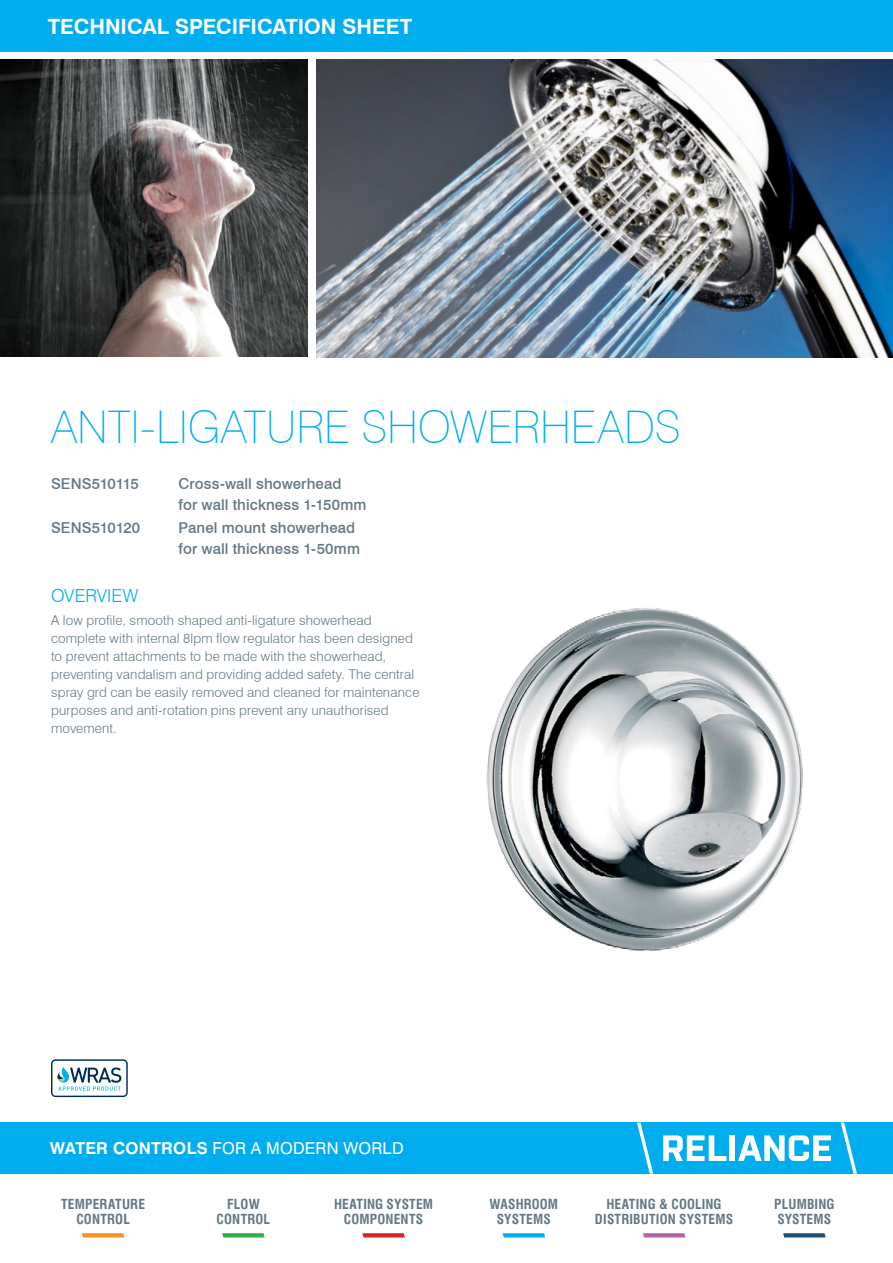
<style>
.page{position:relative;width:893px;height:1263px;background:#fff}
.page>*{position:absolute;margin:0;border:0;box-sizing:border-box;transform-origin:0 0}
.t1{font:100 45px "Swiss 721 BT";letter-spacing:-.005em;color:#00aeef}
.t2{font:700 21px "Swiss 721 BT";color:#fff}
.t3{font:300 18px "Swiss 721 BT";color:#00aeef}
.t4{font:16.5px "Swiss 721 BT";letter-spacing:.01em;color:#fff}
.t5{font:500 15px/21px "Swiss 721 BT";letter-spacing:.005em;color:#647883}
.t6{font:300 13.5px/18px "Swiss 721 BT";letter-spacing:.01em;color:#647883}
.t7{font:700 condensed 13.5px/14.2px "Swiss 721 BT";letter-spacing:.01em;color:#647883;text-align:center}
.s1{font-weight:700}
</style>
<div class="page">
<img style="left:0;top:60px;width:308px;height:297px">
<div style="left:0;top:1123px;width:893px;height:51px;background:#00aeef"></div>
<svg style="left:663px;top:1135px;width:63px;height:26px"></svg>
<div style="left:730px;top:1135px;width:5px;height:26px;background:#fff"></div>
<svg style="left:738px;top:1135px;width:93px;height:26px"></svg>
<svg style="left:82px;top:1233px;width:42px;height:4px"></svg>
<svg style="left:222px;top:1233px;width:43px;height:4px"></svg>
<svg style="left:362px;top:1233px;width:43px;height:4px"></svg>
<svg style="left:503px;top:1233px;width:42px;height:4px"></svg>
<svg style="left:643px;top:1233px;width:42px;height:4px"></svg>
<svg style="left:783px;top:1233px;width:43px;height:4px"></svg>
<svg style="left:637px;top:1123px;width:16px;height:51px"></svg>
<svg style="left:841px;top:1123px;width:16px;height:51px"></svg>
<div style="left:0;top:0;width:893px;height:51px;background:#00aeef"></div>
<svg style="left:51px;top:1059px;width:77px;height:38px"></svg>
<img style="left:316px;top:60px;width:577px;height:297px">
<img style="left:486px;top:608px;width:317px;height:343px">
<h2 class="t2" style="left:48px;top:14px;width:366px">TECHNICAL SPECIFICATION SHEET</h2>
<h1 class="t1" style="left:51px;top:399px;width:631px">ANTI-LIGATURE SHOWERHEADS</h1>
<p class="t5" style="left:51px;top:473px;width:89px">SENS510115</p>
<p class="t5" style="left:179px;top:473px;width:189px">Cross-wall showerhead<br>for wall thickness 1-150mm</p>
<p class="t5" style="left:51px;top:517px;width:91px">SENS510120</p>
<p class="t5" style="left:179px;top:517px;width:183px">Panel mount showerhead for wall thickness 1-50mm</p>
<h3 class="t3" style="left:51px;top:585px;width:89px">OVERVIEW</h3>
<p class="t6" style="left:51px;top:611px;width:370px">A low profile, smooth shaped anti-ligature showerhead complete with internal 8lpm flow regulator has been designed to prevent attachments to be made with the showerhead, preventing vandalism and providing added safety. The central spray grd can be easily removed and cleaned for maintenance purposes and anti-rotation pins prevent any unauthorised movement.</p>
<p class="t4" style="left:50px;top:1138px;width:355px"><span class="s1">WATER CONTROLS</span> FOR A MODERN WORLD</p>
<p class="t7" style="left:61px;top:1197px;width:86px">TEMPERATURE<br>CONTROL</p>
<p class="t7" style="left:217px;top:1197px;width:55px">FLOW<br>CONTROL</p>
<p class="t7" style="left:334px;top:1197px;width:101px">HEATING SYSTEM<br>COMPONENTS</p>
<p class="t7" style="left:490px;top:1197px;width:70px">WASHROOM<br>SYSTEMS</p>
<p class="t7" style="left:595px;top:1197px;width:140px">HEATING &amp; COOLING<br>DISTRIBUTION SYSTEMS</p>
<p class="t7" style="left:774px;top:1197px;width:62px;text-align:left">PLUMBING<br>SYSTEMS</p>
</div>
